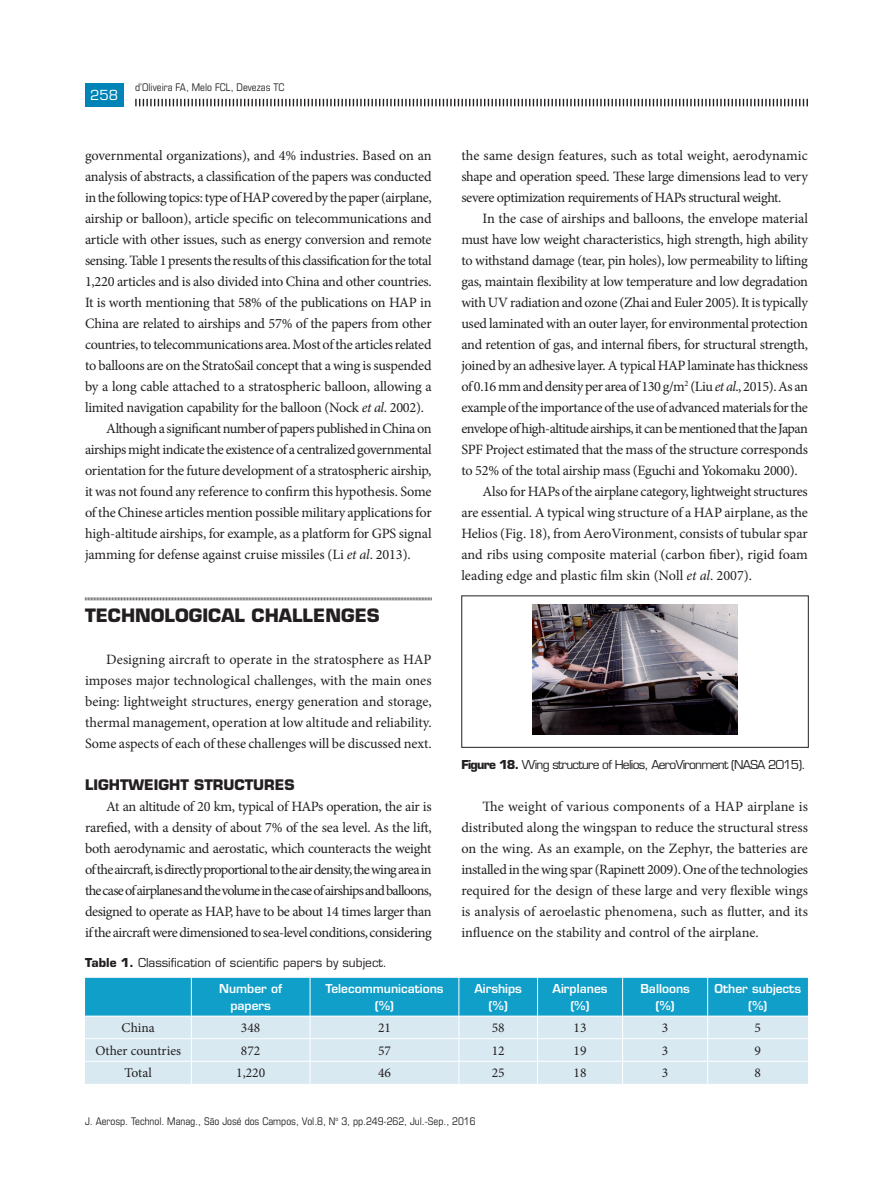
<style>
.page{position:relative;width:893px;height:1191px;background:#fff}
.page>*{position:absolute;margin:0;border:0;box-sizing:border-box;transform-origin:0 0}
.z18_sub__1{font:700 18px "Eurostile LT Std";color:#231f20}
.z13_texto{font:14.25px/21px "Minion Pro";letter-spacing:-.015em;color:#231f20;text-align:justify}
.z19_sub__2{font:700 14.25px "Eurostile LT Std";color:#231f20}
.z23_tabelas_txt{font:13.5px "Minion Pro";color:#231f20}
.t1{font:13.5px "Eurostile LT Std";color:#fff}
.z24_tabelas_cab{font:600 12px/16.5px "Eurostile LT Std";color:#fff;text-align:center}
.z22_figuras_tabelas{font:12px "Eurostile LT Std";letter-spacing:-.06em;color:#231f20}
.z22_figuras_tabelas-2{font:12px "Eurostile LT Std";color:#231f20}
.t2{font:condensed 10.5px "Eurostile LT Std";color:#231f20}
.s1{font-style:italic}
.s2{font-weight:700}
</style>
<div class="page">
<svg style="left:135px;top:99px;width:673px;height:7px"></svg>
<div style="left:85px;top:83px;width:38px;height:24px;background:#0083b6"></div>
<svg style="left:85px;top:597px;width:347px;height:4px"></svg>
<svg style="left:85px;top:977px;width:723px;height:106px;background:#93cfe3"></svg>
<img style="left:533px;top:604px;width:204px;height:130px">
<div style="left:461px;top:595px;width:348px;height:152px;border:1px solid #231f20"></div>
<p class="t1" style="left:90px;top:87px;width:29px">258</p>
<p class="t2" style="left:135px;top:81px;width:151px">d’Oliveira FA, Melo FCL, Devezas TC</p>
<p class="z13_texto" style="left:85px;top:144px;width:348px">governmental organizations), and 4% industries. Based on an analysis of abstracts, a classification of the papers was conducted in the following topics: type of HAP covered by the paper (airplane, airship or balloon), article specific on telecommunications and article with other issues, such as energy conversion and remote sensing. Table 1 presents the results of this classification for the total 1,220 articles and is also divided into China and other countries.<br>It is worth mentioning that 58% of the publications on HAP in China are related to airships and 57% of the papers from other countries, to telecommunications area. Most of the articles related to balloons are on the StratoSail concept that a wing is suspended by a long cable attached to a stratospheric balloon, allowing a limited navigation capability for the balloon (Nock <span class="s1">et al</span>. 2002).</p>
<p class="z13_texto" style="left:85px;top:417px;width:348px;text-indent:21px">Although a significant number of papers published in China on airships might indicate the existence of a centralized governmental orientation for the future development of a stratospheric airship, it was not found any reference to confirm this hypothesis. Some of the Chinese articles mention possible military applications for high-altitude airships, for example, as a platform for GPS signal jamming for defense against cruise missiles (Li <span class="s1">et al</span>. 2013).</p>
<p class="z18_sub__1" style="left:85px;top:604px;width:296px">TECHNOLOGICAL CHALLENGES</p>
<p class="z13_texto" style="left:85px;top:648px;width:348px;text-indent:21px">Designing aircraft to operate in the stratosphere as HAP imposes major technological challenges, with the main ones being: lightweight structures, energy generation and storage, thermal management, operation at low altitude and reliability.<br>Some aspects of each of these challenges will be discussed next.</p>
<p class="z19_sub__2" style="left:85px;top:775px;width:211px">LIGHTWEIGHT STRUCTURES</p>
<p class="z13_texto" style="left:85px;top:795px;width:348px;text-indent:21px">At an altitude of 20 km, typical of HAPs operation, the air is rarefied, with a density of about 7% of the sea level. As the lift, both aerodynamic and aerostatic, which counteracts the weight of the aircraft, is directly proportional to the air density, the wing area in the case of airplanes and the volume in the case of airships and balloons, designed to operate as HAP, have to be about 14 times larger than if the aircraft were dimensioned to sea-level conditions, considering</p>
<p class="z22_figuras_tabelas-2" style="left:85px;top:955px;width:304px"><span class="s2">Table 1.</span> Classification of scientific papers by subject.</p>
<p class="z13_texto" style="left:461px;top:144px;width:348px">the same design features, such as total weight, aerodynamic shape and operation speed. These large dimensions lead to very severe optimization requirements of HAPs structural weight.</p>
<p class="z13_texto" style="left:461px;top:207px;width:348px;text-indent:21px">In the case of airships and balloons, the envelope material must have low weight characteristics, high strength, high ability to withstand damage (tear, pin holes), low permeability to lifting gas, maintain flexibility at low temperature and low degradation with UV radiation and ozone (Zhai and Euler 2005). It is typically used laminated with an outer layer, for environmental protection and retention of gas, and internal fibers, for structural strength, joined by an adhesive layer. A typical HAP laminate has thickness of 0.16 mm and density per area of 130 g/m<sup>2</sup> (Liu <span class="s1">et al</span>., 2015). As an example of the importance of the use of advanced materials for the envelope of high-altitude airships, it can be mentioned that the Japan SPF Project estimated that the mass of the structure corresponds to 52% of the total airship mass (Eguchi and Yokomaku 2000).</p>
<p class="z13_texto" style="left:461px;top:480px;width:348px;text-indent:21px">Also for HAPs of the airplane category, lightweight structures are essential. A typical wing structure of a HAP airplane, as the Helios (Fig. 18), from AeroVironment, consists of tubular spar and ribs using composite material (carbon fiber), rigid foam leading edge and plastic film skin (Noll <span class="s1">et al</span>. 2007).</p>
<p class="z22_figuras_tabelas" style="left:461px;top:757px;width:346px"><span class="s2">Figure 18.</span> Wing structure of Helios, AeroVironment (NASA 2015).</p>
<p class="z13_texto" style="left:461px;top:795px;width:348px;text-indent:21px">The weight of various components of a HAP airplane is distributed along the wingspan to reduce the structural stress on the wing. As an example, on the Zephyr, the batteries are installed in the wing spar (Rapinett 2009). One of the technologies required for the design of these large and very flexible wings is analysis of aeroelastic phenomena, such as flutter, and its influence on the stability and control of the airplane.</p>
<p class="z24_tabelas_cab" style="left:219px;top:980px;width:65px">Number of papers</p>
<p class="z24_tabelas_cab" style="left:325px;top:980px;width:120px">Telecommunications (%)</p>
<p class="z24_tabelas_cab" style="left:474px;top:980px;width:49px">Airships (%)</p>
<p class="z24_tabelas_cab" style="left:553px;top:980px;width:56px">Airplanes (%)</p>
<p class="z24_tabelas_cab" style="left:640px;top:980px;width:51px">Balloons (%)</p>
<p class="z24_tabelas_cab" style="left:715px;top:980px;width:88px">Other subjects (%)</p>
<p class="z23_tabelas_txt" style="left:122px;top:1019px;width:35px">China</p>
<p class="z23_tabelas_txt" style="left:241px;top:1019px;width:21px">348</p>
<p class="z23_tabelas_txt" style="left:378px;top:1019px;width:14px">21</p>
<p class="z23_tabelas_txt" style="left:492px;top:1019px;width:14px">58</p>
<p class="z23_tabelas_txt" style="left:574px;top:1019px;width:14px">13</p>
<p class="z23_tabelas_txt" style="left:662px;top:1019px;width:8px">3</p>
<p class="z23_tabelas_txt" style="left:754px;top:1019px;width:8px">5</p>
<p class="z23_tabelas_txt" style="left:95px;top:1041px;width:87px">Other countries</p>
<p class="z23_tabelas_txt" style="left:241px;top:1041px;width:21px">872</p>
<p class="z23_tabelas_txt" style="left:378px;top:1041px;width:14px">57</p>
<p class="z23_tabelas_txt" style="left:492px;top:1041px;width:14px">12</p>
<p class="z23_tabelas_txt" style="left:574px;top:1041px;width:14px">19</p>
<p class="z23_tabelas_txt" style="left:662px;top:1041px;width:8px">3</p>
<p class="z23_tabelas_txt" style="left:754px;top:1041px;width:8px">9</p>
<p class="z23_tabelas_txt" style="left:125px;top:1064px;width:29px">Total</p>
<p class="z23_tabelas_txt" style="left:236px;top:1064px;width:30px">1,220</p>
<p class="z23_tabelas_txt" style="left:378px;top:1064px;width:14px">46</p>
<p class="z23_tabelas_txt" style="left:492px;top:1064px;width:14px">25</p>
<p class="z23_tabelas_txt" style="left:574px;top:1064px;width:14px">18</p>
<p class="z23_tabelas_txt" style="left:662px;top:1064px;width:8px">3</p>
<p class="z23_tabelas_txt" style="left:754px;top:1064px;width:8px">8</p>
<p class="t2" style="left:85px;top:1114px;width:392px">J. Aerosp. Technol. Manag., São José dos Campos, Vol.8, N<sup>o</sup> 3, pp.249-262, Jul.-Sep., 2016</p>
</div>
